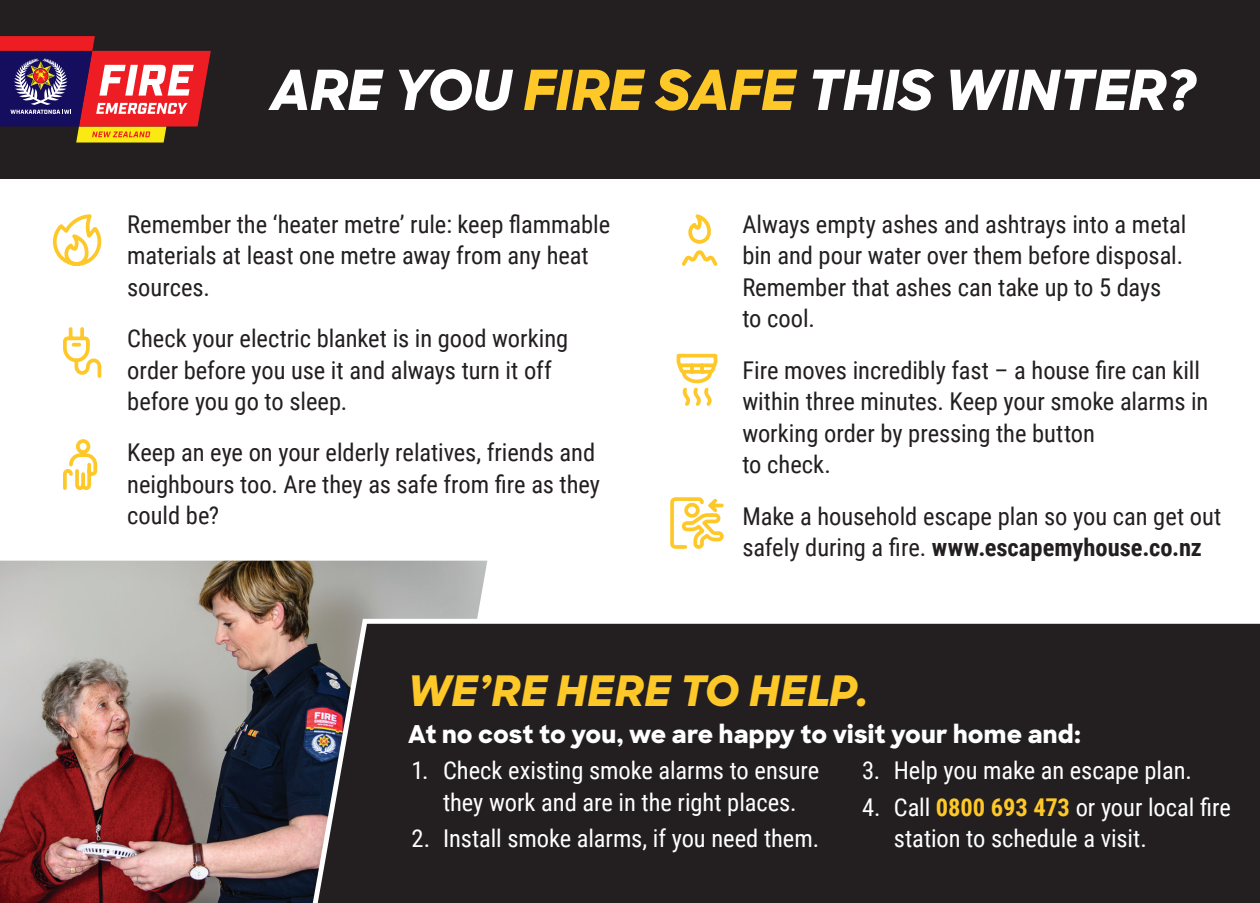
<style>
.page{position:relative;width:1260px;height:903px;background:#fff}
.page>*{position:absolute;margin:0;border:0;box-sizing:border-box;transform-origin:0 0}
.t1{font:italic 800 55.12px "Sharp Sans";color:#fff}
.t2{font:italic 800 42px "Sharp Sans";letter-spacing:.025em;color:#fec829}
.t3{font:24.5px/31.5px "Roboto Condensed";color:#231f20}
.t4{font:24.5px/31.5px "Roboto Condensed";letter-spacing:-.005em;color:#fff;text-align:center}
.t5{font:800 24.5px "Sharp Sans";letter-spacing:.005em;color:#fff}
.s1{color:#fec829}
.s2{font-weight:700}
.s3{font-weight:700;color:#fec829}
</style>
<div class="page">
<div style="left:0;top:0;width:1260px;height:179px;background:#231f20"></div>
<svg style="left:0;top:36px;width:211px;height:106px"></svg>
<svg style="left:53px;top:214px;width:49px;height:52px"></svg>
<svg style="left:676px;top:353px;width:42px;height:53px"></svg>
<svg style="left:670px;top:497px;width:54px;height:52px"></svg>
<svg style="left:63px;top:327px;width:39px;height:51px"></svg>
<svg style="left:682px;top:214px;width:36px;height:52px"></svg>
<img style="left:0;top:561px;width:487px;height:342px">
<div style="left:309px;top:616px;width:951px;height:287px;background:#231f20"></div>
<svg style="left:63px;top:439px;width:35px;height:51px"></svg>
<h1 class="t1" style="left:270px;top:48px;width:928px">ARE YOU <span class="s1">FIRE SAFE</span> THIS WINTER?</h1>
<p class="t3" style="left:127px;top:207px;width:484px">Remember the ‘heater metre’ rule: keep flammable materials at least one metre away from any heat sources.</p>
<p class="t3" style="left:127px;top:322px;width:443px">Check your electric blanket is in good working order before you use it and always turn it off before you go to sleep.</p>
<p class="t3" style="left:127px;top:436px;width:474px">Keep an eye on your elderly relatives, friends and neighbours too. Are they as safe from fire as they could be?</p>
<p class="t3" style="left:742px;top:207px;width:445px">Always empty ashes and ashtrays into a metal bin and pour water over them before disposal.<br>Remember that ashes can take up to 5 days to cool.</p>
<p class="t3" style="left:742px;top:353px;width:468px">Fire moves incredibly fast – a house fire can kill within three minutes. Keep your smoke alarms in working order by pressing the button<br>to check.</p>
<p class="t3" style="left:742px;top:499px;width:481px">Make a household escape plan so you can get out safely during a fire. <span class="s2">www.escapemyhouse.co.nz</span></p>
<h2 class="t2" style="left:408px;top:659px;width:462px">WE’RE HERE TO HELP.</h2>
<p class="t5" style="left:408px;top:715px;width:674px">At no cost to you, we are happy to visit your home and:</p>
<p class="t4" style="left:412px;top:754px;width:409px">1. Check existing smoke alarms to ensure they work and are in the right places.</p>
<p class="t4" style="left:412px;top:822px;width:409px">2. Install smoke alarms, if you need them.</p>
<p class="t4" style="left:862px;top:754px;width:331px">3. Help you make an escape plan.</p>
<p class="t4" style="left:894px;top:790px;width:339px;text-align:left;text-indent:-32px">4. Call <span class="s3">0800 693 473</span> or your local fire station to schedule a visit.</p>
</div>
